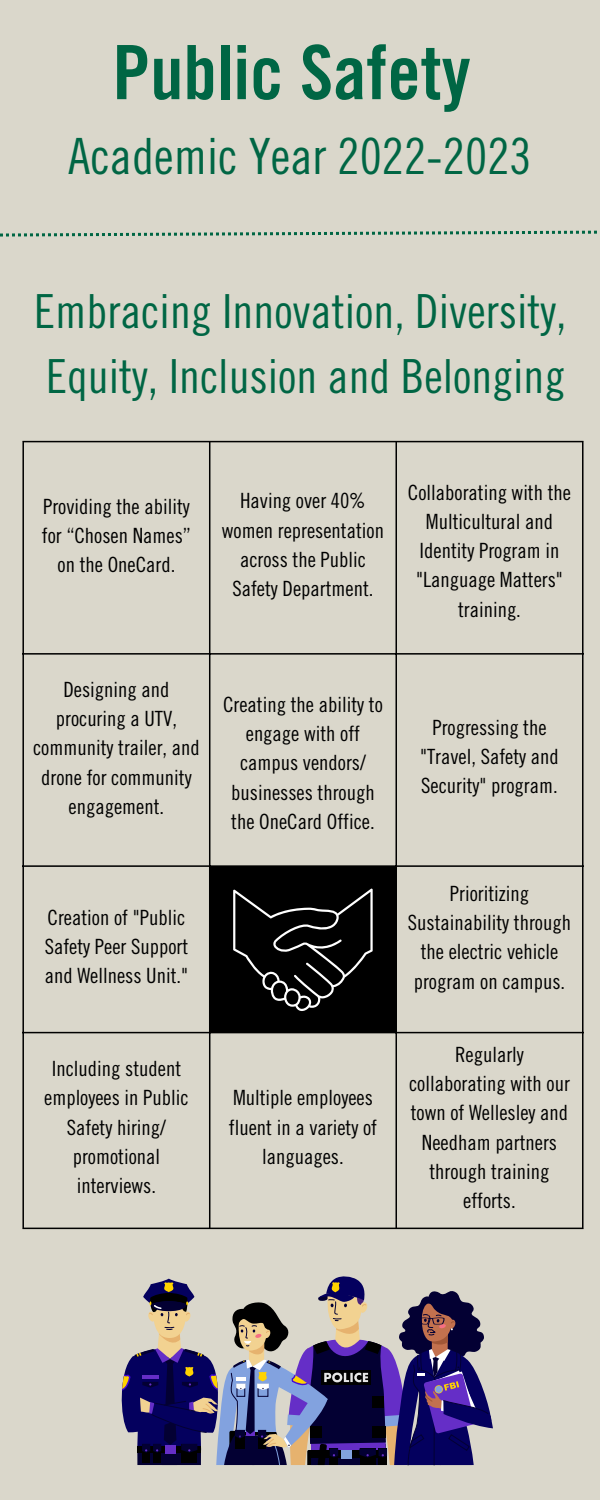
<style>
.page{position:relative;width:600px;height:1500px;background:#dad7cb}
.page>*{position:absolute;margin:0;border:0;box-sizing:border-box;transform-origin:0 0}
.t1{font:75px "Trade Gothic LT Std Bd Cn 20";color:#064}
.t2{font:50px "Trade Gothic LT Std Cn 18";color:#064}
.t3{font:47px "Trade Gothic LT Std Cn 18";color:#064}
.t4{font:21px/29.2px "Trade Gothic LT Std Cn 18";color:#000;text-align:center}
</style>
<div class="page">
<svg style="left:0;top:231px;width:597px;height:6px"></svg>
<div style="left:210px;top:866px;width:186px;height:167px;background:#000"></div>
<hr style="left:22px;top:442px;width:2px;height:786px;background:#000">
<hr style="left:209px;top:442px;width:1px;height:786px;background:#000">
<hr style="left:396px;top:442px;width:1px;height:786px;background:#000">
<hr style="left:582px;top:442px;width:2px;height:786px;background:#000">
<hr style="left:22px;top:441px;width:562px;height:1px;background:#000">
<hr style="left:22px;top:653px;width:562px;height:2px;background:#000">
<hr style="left:22px;top:865px;width:562px;height:2px;background:#000">
<hr style="left:22px;top:1032px;width:562px;height:1px;background:#000">
<hr style="left:22px;top:1228px;width:562px;height:1px;background:#000">
<svg style="left:233px;top:889px;width:140px;height:122px"></svg>
<svg style="left:121px;top:1276px;width:372px;height:189px"></svg>
<svg style="left:435px;top:1385px;width:8px;height:8px"></svg>
<div style="left:435px;top:1386px;width:7px;height:7px;background:#82a2df;border-radius:50%"></div>
<p class="t1" style="left:113px;top:45px;width:360px">Public Safety</p>
<p class="t2" style="left:68px;top:138px;width:465px">Academic Year 2022-2023</p>
<p class="t3" style="left:34px;top:294px;width:534px">Embracing Innovation, Diversity,</p>
<p class="t3" style="left:46px;top:359px;width:521px">Equity, Inclusion and Belonging</p>
<p class="t4" style="left:42px;top:495px;width:151px">Providing the ability for “Chosen Names” on the OneCard.</p>
<p class="t4" style="left:222px;top:489px;width:164px">Having over 40% women representation across the Public<br>Safety Department.</p>
<p class="t4" style="left:408px;top:480px;width:165px">Collaborating with the<br>Multicultural and<br>Identity Program in "Language Matters" training.</p>
<p class="t4" style="left:33px;top:678px;width:168px">Designing and procuring a UTV, community trailer, and drone for community engagement.</p>
<p class="t4" style="left:223px;top:693px;width:161px">Creating the ability to engage with off campus vendors/</p>
<p class="t4" style="left:231px;top:780px;width:145px;text-align:left">businesses through the OneCard Office.</p>
<p class="t4" style="left:45px;top:905px;width:145px;text-align:left">Creation of "Public<br>Safety Peer Support and Wellness Unit."</p>
<p class="t4" style="left:44px;top:1057px;width:146px">Including student employees in Public<br>Safety hiring/</p>
<p class="t4" style="left:73px;top:1145px;width:89px;text-align:left">promotional interviews.</p>
<p class="t4" style="left:229px;top:1086px;width:150px">Multiple employees fluent in a variety of languages.</p>
<p class="t4" style="left:420px;top:716px;width:140px">Progressing the "Travel, Safety and<br>Security" program.</p>
<p class="t4" style="left:408px;top:882px;width:165px">Prioritizing<br>Sustainability through the electric vehicle program on campus.</p>
<p class="t4" style="left:409px;top:1043px;width:162px">Regularly collaborating with our town of Wellesley and<br>Needham partners through training efforts.</p>
</div>
